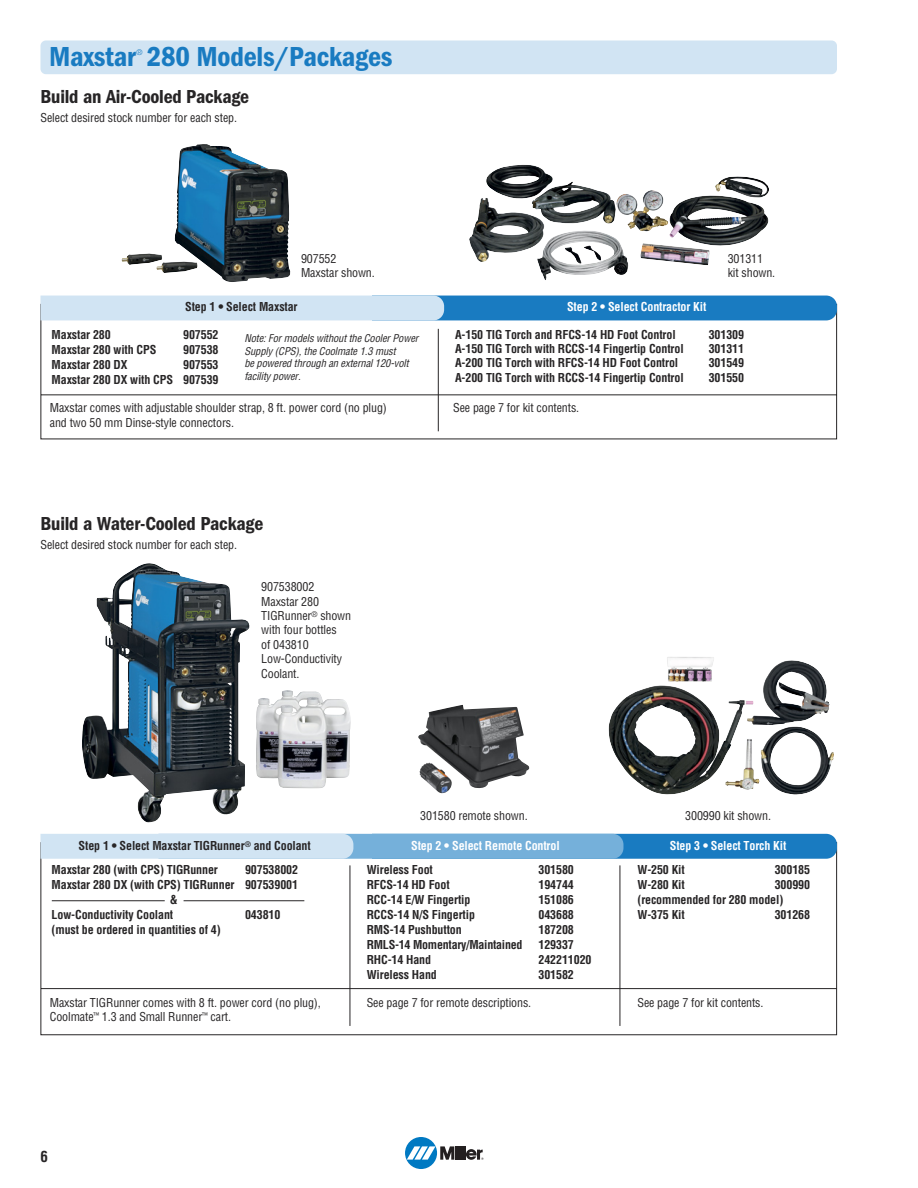
<style>
.page{position:relative;width:918px;height:1188px;background:#fff}
.page>*{position:absolute;margin:0;border:0;box-sizing:border-box;transform-origin:0 0}
.t1{font:28.5px "ITC Franklin Gothic Std Dm Cd";letter-spacing:-.01em;color:#197bc1}
.t2{font:19.5px "ITC Franklin Gothic Std Dm Cd";letter-spacing:-.01em;color:#272526}
.t3{font:700 condensed 15px "Helvetica";color:#272526}
.t4{font:700 condensed 12px/15px "Helvetica";letter-spacing:-.01em;color:#272526;text-align:right}
.t5{font:condensed 12px/14.4px "Helvetica";letter-spacing:-.01em;color:#272526}
.t6{font:700 condensed 12px "Helvetica";letter-spacing:-.01em;color:#fff}
.t7{font:italic condensed 10.5px/12.6px "Helvetica";color:#272526}
.t8{font:condensed 7.5px "Helvetica";color:#197bc1}
</style>
<div class="page">
<img style="left:256px;top:690px;width:95px;height:98px">
<svg style="left:40px;top:320px;width:797px;height:120px"></svg>
<svg style="left:40px;top:296px;width:797px;height:24px;background:#76b0da"></svg>
<div style="left:405px;top:1137px;width:32px;height:32px;background:#0079c2;border-radius:50%"></div>
<hr style="left:459px;top:1146px;width:3px;height:14px;background:#231f20">
<hr style="left:463px;top:1146px;width:3px;height:14px;background:#231f20">
<svg style="left:407px;top:1146px;width:51px;height:14px"></svg>
<svg style="left:466px;top:1149px;width:17px;height:11px"></svg>
<div style="left:40px;top:40px;width:797px;height:34px;background:#d1e4f3;border-radius:5px"></div>
<img style="left:175px;top:144px;width:116px;height:138px">
<img style="left:88px;top:578px;width:162px;height:245px">
<img style="left:418px;top:705px;width:111px;height:89px">
<img style="left:486px;top:164px;width:283px;height:111px">
<svg style="left:40px;top:859px;width:797px;height:177px"></svg>
<svg style="left:40px;top:834px;width:797px;height:25px;background:#81b6dd"></svg>
<img style="left:122px;top:253px;width:76px;height:20px">
<hr style="left:350px;top:865px;width:1px;height:161px;background:#272526">
<hr style="left:620px;top:865px;width:1px;height:161px;background:#272526">
<img style="left:747px;top:660px;width:83px;height:130px">
<hr style="left:52px;top:900px;width:113px;height:1px;background:#272526">
<hr style="left:184px;top:900px;width:120px;height:1px;background:#272526">
<h1 class="t1" style="left:49px;top:47px;width:345px">Maxstar 280 Models/Packages</h1>
<p class="t8" style="left:136px;top:50px;width:7px">®</p>
<h2 class="t2" style="left:40px;top:90px;width:210px">Build an Air-Cooled Package</h2>
<p class="t5" style="left:40px;top:111px;width:198px">Select desired stock number for each step.</p>
<p class="t5" style="left:301px;top:252px;width:75px">907552<br>Maxstar shown.</p>
<p class="t4" style="left:185px;top:300px;width:114px">Step 1 • Select Maxstar</p>
<p class="t6" style="left:567px;top:302px;width:141px">Step 2 • Select Contractor Kit</p>
<p class="t5" style="left:728px;top:252px;width:49px">301311 kit shown.</p>
<p class="t4" style="left:455px;top:328px;width:222px">A-150 TIG Torch and RFCS-14 HD Foot Control</p>
<p class="t4" style="left:709px;top:328px;width:37px">301309</p>
<p class="t4" style="left:455px;top:342px;width:230px">A-150 TIG Torch with RCCS-14 Fingertip Control</p>
<p class="t4" style="left:709px;top:342px;width:37px">301311</p>
<p class="t4" style="left:455px;top:357px;width:225px">A-200 TIG Torch with RFCS-14 HD Foot Control</p>
<p class="t4" style="left:709px;top:357px;width:37px">301549</p>
<p class="t4" style="left:455px;top:371px;width:230px">A-200 TIG Torch with RCCS-14 Fingertip Control</p>
<p class="t4" style="left:709px;top:371px;width:37px">301550</p>
<p class="t4" style="left:52px;top:328px;width:61px">Maxstar 280</p>
<p class="t4" style="left:183px;top:328px;width:37px">907552</p>
<p class="t4" style="left:52px;top:343px;width:106px">Maxstar 280 with CPS</p>
<p class="t4" style="left:183px;top:343px;width:37px">907538</p>
<p class="t4" style="left:52px;top:358px;width:77px">Maxstar 280 DX</p>
<p class="t7" style="left:244px;top:333px;width:178px">Note:Formodels withoutthe CoolerPower Supply (CPS),the Coolmate 1.3 must<br>be powered through an external120-volt facility power.</p>
<p class="t4" style="left:52px;top:358px;width:168px">907553<br>Maxstar 280 DX with CPS 907539</p>
<p class="t5" style="left:50px;top:402px;width:339px">Maxstar comes with adjustable shoulder strap, 8 ft. power cord (no plug) and two 50 mm Dinse-style connectors.</p>
<p class="t5" style="left:453px;top:402px;width:128px">See page 7 for kit contents.</p>
<h2 class="t2" style="left:40px;top:517px;width:224px">Build a Water-Cooled Package</h2>
<p class="t5" style="left:40px;top:538px;width:198px">Select desired stock number for each step.</p>
<p class="t5" style="left:261px;top:581px;width:91px">907538002<br>Maxstar 280<br>TIGRunner<sup>®</sup> shown with four bottles<br>of 043810<br>Low-Conductivity<br>Coolant.</p>
<p class="t4" style="left:79px;top:839px;width:234px">Step 1 • Select Maxstar TIGRunner<sup>®</sup> and Coolant</p>
<p class="t4" style="left:52px;top:863px;width:168px">Maxstar 280 (with CPS) TIGRunner</p>
<p class="t4" style="left:245px;top:863px;width:55px">907538002</p>
<p class="t4" style="left:52px;top:878px;width:248px">Maxstar 280 DX (with CPS) TIGRunner 907539001</p>
<p class="t4" style="left:170px;top:893px;width:10px">&amp;</p>
<p class="t4" style="left:52px;top:908px;width:123px">Low-Conductivity Coolant</p>
<p class="t4" style="left:245px;top:908px;width:37px">043810</p>
<p class="t4" style="left:52px;top:923px;width:171px">(must be ordered in quantities of 4)</p>
<p class="t5" style="left:420px;top:809px;width:109px">301580 remote shown.</p>
<p class="t5" style="left:685px;top:809px;width:87px">300990 kit shown.</p>
<p class="t6" style="left:411px;top:841px;width:150px">Step 2 • Select Remote Control</p>
<p class="t6" style="left:670px;top:841px;width:118px">Step 3 • Select Torch Kit</p>
<p class="t4" style="left:367px;top:863px;width:68px">Wireless Foot</p>
<p class="t4" style="left:539px;top:863px;width:37px">301580</p>
<p class="t4" style="left:367px;top:878px;width:84px">RFCS-14 HD Foot</p>
<p class="t4" style="left:539px;top:878px;width:37px">194744</p>
<p class="t4" style="left:367px;top:893px;width:105px">RCC-14 E/W Fingertip</p>
<p class="t4" style="left:539px;top:893px;width:37px">151086</p>
<p class="t4" style="left:367px;top:908px;width:110px">RCCS-14 N/S Fingertip</p>
<p class="t4" style="left:539px;top:908px;width:37px">043688</p>
<p class="t4" style="left:367px;top:923px;width:97px">RMS-14 Pushbutton</p>
<p class="t4" style="left:539px;top:923px;width:37px">187208</p>
<p class="t4" style="left:367px;top:938px;width:157px">RMLS-14 Momentary/Maintained</p>
<p class="t4" style="left:539px;top:938px;width:37px">129337</p>
<p class="t4" style="left:367px;top:953px;width:66px">RHC-14 Hand</p>
<p class="t4" style="left:539px;top:953px;width:55px">242211020</p>
<p class="t4" style="left:367px;top:968px;width:72px">Wireless Hand</p>
<p class="t4" style="left:539px;top:968px;width:37px">301582</p>
<p class="t4" style="left:637px;top:863px;width:49px">W-250 Kit</p>
<p class="t4" style="left:775px;top:863px;width:37px">300185</p>
<p class="t4" style="left:637px;top:878px;width:49px">W-280 Kit</p>
<p class="t4" style="left:637px;top:878px;width:174px;text-align:left;text-indent:137px">300990 (recommended for 280 model)<br>W-375 Kit</p>
<p class="t4" style="left:775px;top:908px;width:37px">301268</p>
<p class="t5" style="left:50px;top:996px;width:273px">Maxstar TIGRunner comes with 8 ft. power cord (no plug),<br>Coolmate<sup>™</sup> 1.3 and Small Runner<sup>™</sup> cart.</p>
<p class="t5" style="left:367px;top:996px;width:166px">See page 7 for remote descriptions.</p>
<p class="t5" style="left:637px;top:996px;width:128px">See page 7 for kit contents.</p>
<p class="t3" style="left:40px;top:1151px;width:9px">6</p>
</div>
